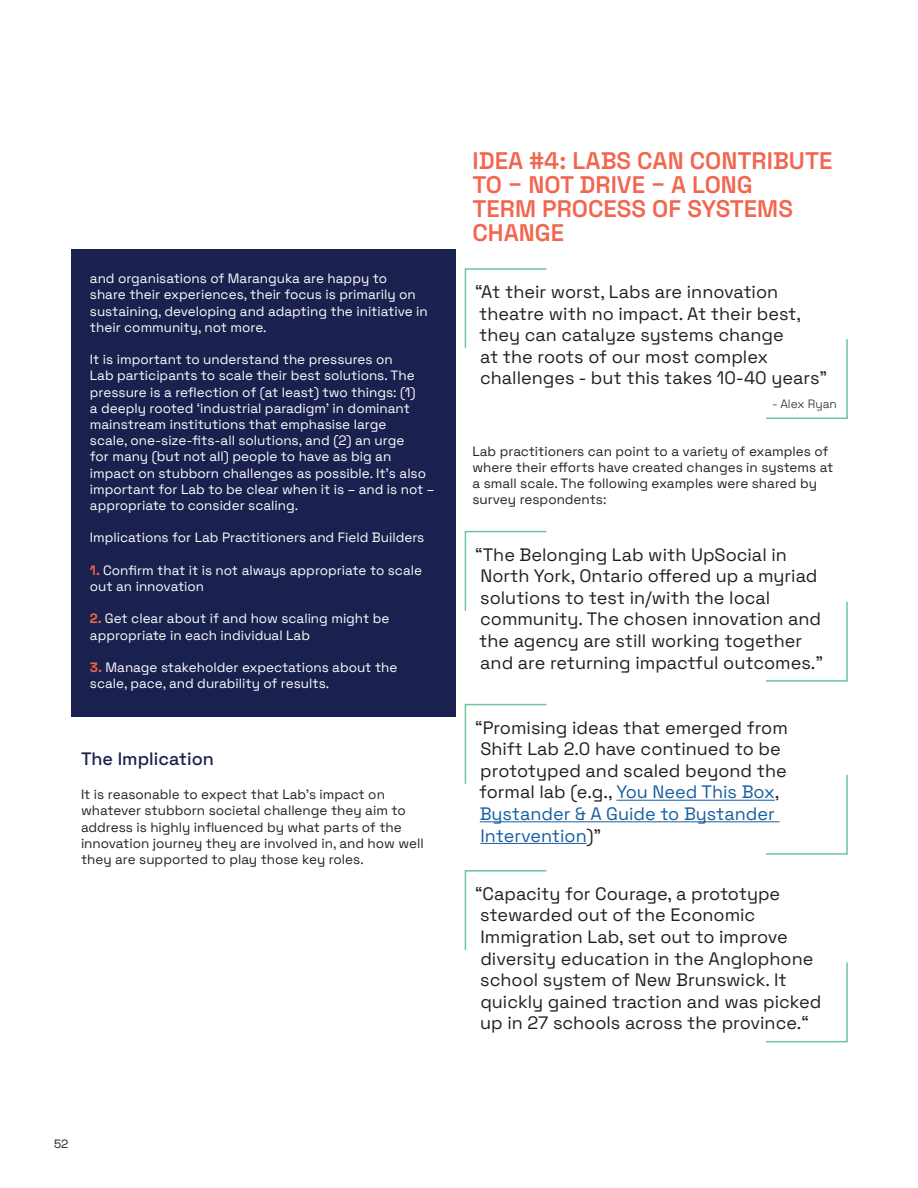
<style>
.page{position:relative;width:918px;height:1188px;background:#fff}
.page>*{position:absolute;margin:0;border:0;box-sizing:border-box;transform-origin:0 0}
.t1{font:600 24px/24px "Space Grotesk";color:#f2664f}
.t2{font:18px/21.6px "Space Grotesk";color:#231f20}
.t3{font:500 18px "Space Grotesk";color:#1b214e}
.t4{font:13.5px/16.2px "Space Grotesk";color:#fff}
.t5{font:13.5px/16.2px "Space Grotesk";color:#231f20}
.t6{font:300 12px "Space Grotesk";color:#231f20}
.t7{font:12px "Space Grotesk";color:#231f20}
.s1{font-weight:700;color:#f2664f}
.s2{color:#175d9e}
</style>
<div class="page">
<div style="left:71px;top:250px;width:384px;height:467px;background:#1b214e"></div>
<svg style="left:464px;top:268px;width:83px;height:81px"></svg>
<svg style="left:766px;top:339px;width:82px;height:80px"></svg>
<svg style="left:464px;top:530px;width:83px;height:81px"></svg>
<svg style="left:766px;top:601px;width:82px;height:81px"></svg>
<hr style="left:616px;top:800px;width:159px;height:1px;background:#175d9e">
<hr style="left:480px;top:821px;width:300px;height:1px;background:#175d9e">
<hr style="left:481px;top:843px;width:106px;height:1px;background:#175d9e">
<svg style="left:464px;top:703px;width:83px;height:81px"></svg>
<svg style="left:765px;top:774px;width:83px;height:81px"></svg>
<svg style="left:464px;top:870px;width:83px;height:80px"></svg>
<svg style="left:766px;top:962px;width:82px;height:81px"></svg>
<p class="t4" style="left:90px;top:270px;width:339px">and organisations of Maranguka are happy to<br>share their experiences, their focus is primarily on sustaining, developing and adapting the initiative in their community, not more.</p>
<p class="t4" style="left:90px;top:351px;width:346px">It is important to understand the pressures on<br>Lab participants to scale their best solutions. The pressure is a reflection of (at least) two things: (1)<br>a deeply rooted ‘industrial paradigm’ in dominant mainstream institutions that emphasise large<br>scale, one-size-fits-all solutions, and (2) an urge<br>for many (but not all) people to have as big an impact on stubborn challenges as possible. It's also important for Lab to be clear when it is – and is not – appropriate to consider scaling.</p>
<p class="t4" style="left:90px;top:529px;width:336px">Implications for Lab Practitioners and Field Builders</p>
<p class="t4" style="left:90px;top:561px;width:334px"><span class="s1">1.</span> Confirm that it is not always appropriate to scale out an innovation</p>
<p class="t4" style="left:90px;top:610px;width:301px"><span class="s1">2.</span> Get clear about if and how scaling might be appropriate in each individual Lab</p>
<p class="t4" style="left:90px;top:659px;width:309px"><span class="s1">3.</span> Manage stakeholder expectations about the scale, pace, and durability of results.</p>
<p class="t3" style="left:81px;top:746px;width:134px">The Implication</p>
<p class="t5" style="left:81px;top:786px;width:326px">It is reasonable to expect that Lab’s impact on whatever stubborn societal challenge they aim to</p>
<p class="t5" style="left:81px;top:818px;width:344px">address is highly influenced by what parts of the innovation journey they are involved in, and how well they are supported to play those key roles.</p>
<p class="t1" style="left:472px;top:147px;width:361px">IDEA #4: LABS CAN CONTRIBUTE<br>TO – NOT DRIVE – A LONG</p>
<p class="t1" style="left:472px;top:195px;width:322px">TERM PROCESS OF SYSTEMS<br>CHANGE</p>
<p class="t2" style="left:475px;top:280px;width:354px">“At their worst, Labs are innovation theatre with no impact. At their best, they can catalyze systems change<br>at the roots of our most complex challenges - but this takes 10-40 years”</p>
<p class="t6" style="left:772px;top:395px;width:66px">- Alex Ryan</p>
<p class="t5" style="left:472px;top:442px;width:362px">Lab practitioners can point to a variety of examples of where their efforts have created changes in systems at a small scale. The following examples were shared by survey respondents:</p>
<p class="t2" style="left:475px;top:543px;width:349px">“The Belonging Lab with UpSocial in North York, Ontario offered up a myriad solutions to test in/with the local community. The chosen innovation and the agency are still working together and are returning impactful outcomes.”</p>
<p class="t2" style="left:475px;top:716px;width:314px">“Promising ideas that emerged from<br>Shift Lab 2.0 have continued to be prototyped and scaled beyond the formal lab (e.g., <span class="s2">You Need This Box</span>,<br><span class="s2">Bystander &amp; A Guide to Bystander<br>Intervention</span>)”</p>
<p class="t2" style="left:475px;top:882px;width:340px">“Capacity for Courage, a prototype stewarded out of the Economic Immigration Lab, set out to improve diversity education in the Anglophone school system of New Brunswick. It</p>
<p class="t2" style="left:480px;top:990px;width:343px">quickly gained traction and was picked up in 27 schools across the province.“</p>
<p class="t7" style="left:54px;top:1135px;width:16px">52</p>
</div>
